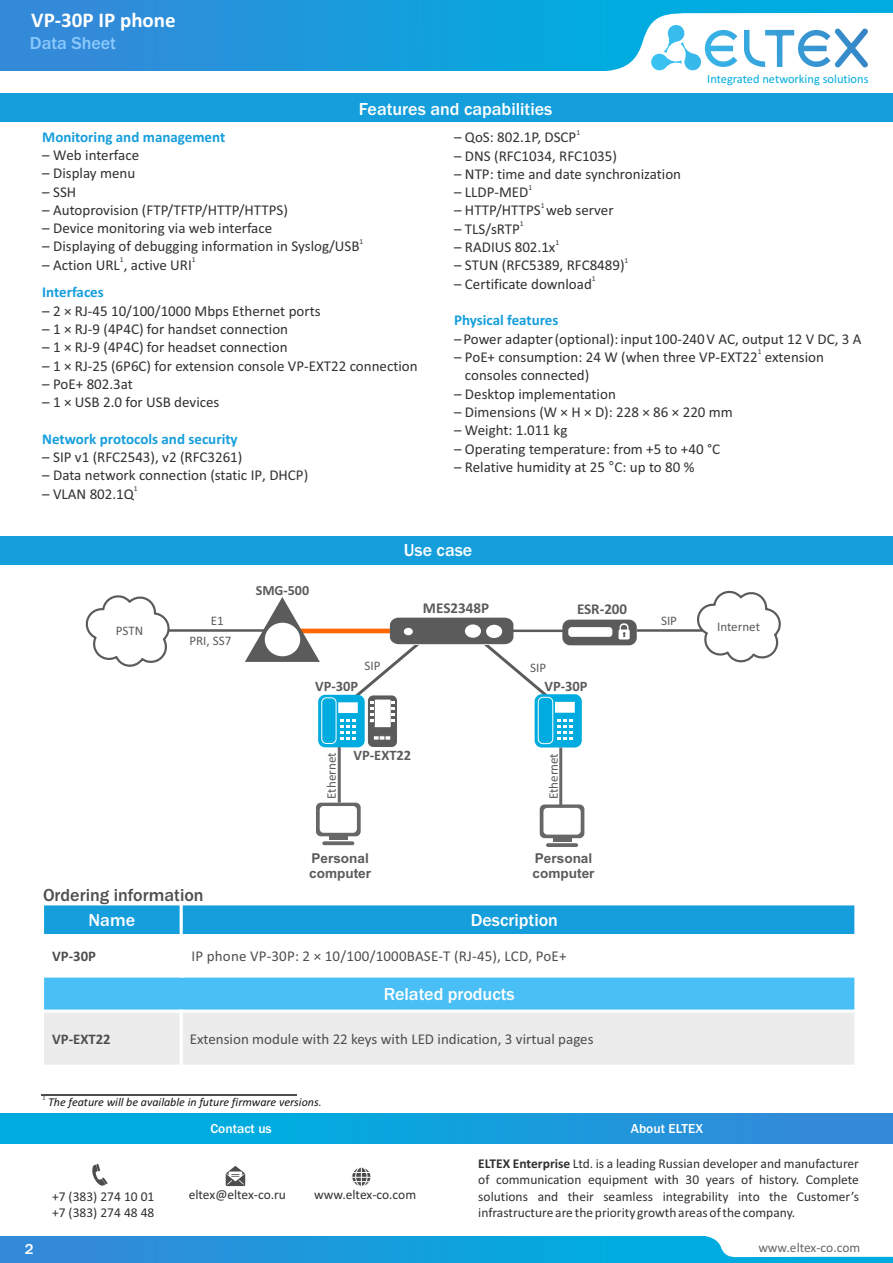
<style>
.page{position:relative;width:893px;height:1263px;background:#fff}
.page>*{position:absolute;margin:0;border:0;box-sizing:border-box;transform-origin:0 0}
.t1{font:700 21px "Calibri";color:#fff}
.t2{font:500 18px "Franklin Gothic";color:#fff}
.t3{font:500 18px "Franklin Gothic";color:#4e4e4d}
.t4{font:500 18px "Franklin Gothic";color:#8ac9fc}
.t5{font:15px/18.3px "Calibri";color:#313130}
.t6{font:15px "Calibri";color:#4e4e4d}
.t7{font:700 15px "Calibri";color:#159edc}
.t8{font:700 15px "Calibri";color:#5b5b5b}
.t9{font:500 15px "Franklin Gothic";color:#fff}
.t10{font:700 14.7px "Calibri";color:#4e4e4d}
.t11{font:700 14.4px "Calibri";color:#5b5b5b}
.t12{font:700 13.95px "Calibri";color:#5b5b5b}
.t13{font:700 13.65px/15.1px "Arial";color:#5b5b5b}
.t14{font:13.5px/16.5px "Calibri";color:#313130;text-align:justify}
.t15{font:500 13.5px "Franklin Gothic";color:#fff}
.t16{font:13.5px "Calibri";color:#666}
.t17{font:13.05px "Calibri";color:#5b5b5b}
.t18{font:12.45px "Calibri";color:#00acdf}
.t19{font:italic 12px "Calibri";color:#151616}
.t20{font:7.5px "Calibri";color:#313130}
.t21{font:italic 6px "Calibri";color:#313130}
.s1{font-family:"Arial"}
.s2{color:#313130}
.s3{font-weight:700}
</style>
<div class="page">
<div style="left:0;top:1236px;width:893px;height:27px;background:linear-gradient(to right,#3489d9,#00b4e0)"></div>
<div style="left:0;top:0;width:893px;height:71px;background:linear-gradient(to right,#3489d9,#00b4e0)"></div>
<svg style="left:703px;top:1236px;width:190px;height:21px"></svg>
<div style="left:0;top:536px;width:892px;height:29px;background:#159edc"></div>
<hr style="left:637px;top:630px;width:65px;height:1px;background:#5b5b5b">
<svg style="left:694px;top:590px;width:87px;height:73px"></svg>
<svg style="left:85px;top:595px;width:88px;height:72px"></svg>
<hr style="left:168px;top:629px;width:96px;height:2px;background:#5b5b5b">
<svg style="left:316px;top:803px;width:45px;height:33px"></svg>
<hr style="left:329px;top:836px;width:19px;height:3px;background:#676767">
<svg style="left:322px;top:841px;width:32px;height:4px"></svg>
<svg style="left:540px;top:804px;width:44px;height:34px"></svg>
<hr style="left:553px;top:838px;width:18px;height:3px;background:#676767">
<svg style="left:546px;top:843px;width:32px;height:4px"></svg>
<hr style="left:338px;top:747px;width:3px;height:56px;background:#676767">
<hr style="left:559px;top:747px;width:3px;height:60px;background:#676767">
<div style="left:0;top:1114px;width:893px;height:30px;background:linear-gradient(to right,#00b4e0,#3489d9)"></div>
<div style="left:42px;top:904px;width:139px;height:31px;background:#159edc"></div>
<div style="left:181px;top:904px;width:675px;height:31px;background:#159edc"></div>
<div style="left:42px;top:976px;width:814px;height:35px;background:#49bff5"></div>
<div style="left:42px;top:1011px;width:139px;height:55px;background:#ececec"></div>
<div style="left:181px;top:1011px;width:675px;height:55px;background:#ececec"></div>
<hr style="left:41px;top:902px;width:3px;height:166px;background:#fff">
<hr style="left:180px;top:1009px;width:3px;height:59px;background:#fff">
<hr style="left:180px;top:902px;width:3px;height:35px;background:#fff">
<hr style="left:854px;top:902px;width:4px;height:166px;background:#fff">
<hr style="left:41px;top:1065px;width:817px;height:3px;background:#fff">
<svg style="left:44px;top:1009px;width:811px;height:4px;fill:#fff"></svg>
<hr style="left:41px;top:974px;width:817px;height:3px;background:#fff">
<hr style="left:41px;top:934px;width:817px;height:3px;background:#fff">
<hr style="left:41px;top:902px;width:817px;height:3px;background:#fff">
<div style="left:0;top:94px;width:893px;height:28px;background:#159edc"></div>
<svg style="left:589px;top:13px;width:304px;height:58px"></svg>
<svg style="left:226px;top:1166px;width:19px;height:20px"></svg>
<div style="left:351px;top:1167px;width:20px;height:20px;background:#f6f6f6;border:1px solid #fff;border-radius:50%"></div>
<div style="left:355px;top:1167px;width:12px;height:20px;background:#f5f5f5;border:1px solid #fff;border-radius:50%"></div>
<svg style="left:352px;top:1167px;width:19px;height:19px"></svg>
<svg style="left:92px;top:1164px;width:16px;height:22px"></svg>
<svg style="left:245px;top:597px;width:392px;height:150px"></svg>
<hr style="left:42px;top:1094px;width:255px;height:1px;background:#4e4e4d">
<h1 class="t1" style="left:31px;top:11px;width:146px">VP-30P IP phone</h1>
<p class="t4" style="left:30px;top:36px;width:88px">Data Sheet</p>
<p class="t2" style="left:359px;top:103px;width:195px">Features and capabilities</p>
<p class="t18" style="left:707px;top:73px;width:163px">Integrated networking solutions</p>
<p class="t7" style="left:42px;top:130px;width:184px">Monitoring and management</p>
<p class="t5" style="left:42px;top:147px;width:98px">– Web interface</p>
<p class="t5" style="left:42px;top:165px;width:95px">– Display menu</p>
<p class="t5" style="left:42px;top:184px;width:36px">– SSH</p>
<p class="t5" style="left:42px;top:202px;width:247px">– Autoprovision (FTP/TFTP/HTTP/HTTPS)</p>
<p class="t5" style="left:42px;top:220px;width:232px">– Device monitoring via web interface</p>
<p class="t20" style="left:360px;top:238px;width:5px">1</p>
<p class="t5" style="left:42px;top:239px;width:319px">– Displaying of debugging information in Syslog/USB</p>
<p class="t20" style="left:120px;top:257px;width:5px">1</p>
<p class="t20" style="left:192px;top:257px;width:5px">1</p>
<p class="t5" style="left:42px;top:257px;width:151px">– Action URL , active URI</p>
<p class="t7" style="left:42px;top:286px;width:63px">Interfaces</p>
<p class="t5" style="left:42px;top:303px;width:280px">– 2 × RJ-45 10/100/1000 Mbps Ethernet ports</p>
<p class="t5" style="left:42px;top:321px;width:247px">– 1 × RJ-9 (4P4C) for handset connection</p>
<p class="t5" style="left:42px;top:339px;width:247px">– 1 × RJ-9 (4P4C) for headset connection</p>
<p class="t5" style="left:42px;top:358px;width:377px">– 1 × RJ-25 (6P6C) for extension console VP-EXT22 connection</p>
<p class="t5" style="left:42px;top:376px;width:92px">– PoE+ 802.3at</p>
<p class="t5" style="left:42px;top:394px;width:179px">– 1 × USB 2.0 for USB devices</p>
<p class="t7" style="left:42px;top:432px;width:197px">Network protocols and security</p>
<p class="t5" style="left:42px;top:449px;width:202px">– SIP v1 (RFC2543), v2 (RFC3261)</p>
<p class="t5" style="left:42px;top:467px;width:267px">– Data network connection (static IP, DHCP)</p>
<p class="t20" style="left:134px;top:485px;width:5px">1</p>
<p class="t5" style="left:42px;top:486px;width:93px">– VLAN 802.1Q</p>
<p class="t20" style="left:576px;top:129px;width:5px">1</p>
<p class="t5" style="left:454px;top:129px;width:124px">– QoS: 802.1P, DSCP</p>
<p class="t5" style="left:454px;top:148px;width:164px">– DNS (RFC1034, RFC1035)</p>
<p class="t5" style="left:454px;top:166px;width:228px">– NTP: time and date synchronization</p>
<p class="t20" style="left:529px;top:184px;width:5px">1</p>
<p class="t5" style="left:454px;top:184px;width:76px">– LLDP-MED</p>
<p class="t20" style="left:541px;top:202px;width:5px">1</p>
<p class="t5" style="left:454px;top:203px;width:161px">– HTTP/HTTPS web server</p>
<p class="t20" style="left:520px;top:221px;width:5px">1</p>
<p class="t5" style="left:454px;top:221px;width:67px">– TLS/sRTP</p>
<p class="t20" style="left:555px;top:239px;width:5px">1</p>
<p class="t5" style="left:454px;top:239px;width:103px">– RADIUS 802.1x</p>
<p class="t20" style="left:625px;top:257px;width:5px">1</p>
<p class="t5" style="left:454px;top:257px;width:172px">– STUN (RFC5389, RFC8489)</p>
<p class="t20" style="left:592px;top:276px;width:5px">1</p>
<p class="t5" style="left:454px;top:276px;width:139px">– Certificate download</p>
<p class="t7" style="left:454px;top:314px;width:106px">Physical features</p>
<p class="t5" style="left:454px;top:331px;width:409px">– Power adapter (optional): input 100-240V AC, output 12 V DC, 3 A</p>
<p class="t20" style="left:758px;top:349px;width:5px">1</p>
<p class="t5" style="left:465px;top:349px;width:361px;text-indent:-11px">– PoE+ consumption: 24 W (when three VP-EXT22 extension consoles connected)</p>
<p class="t5" style="left:454px;top:386px;width:163px">– Desktop implementation</p>
<p class="t5" style="left:454px;top:404px;width:280px">– Dimensions (W × H × D): 228 × 86 × 220 mm</p>
<p class="t5" style="left:454px;top:422px;width:115px">– Weight: 1.011 kg</p>
<p class="t5" style="left:454px;top:441px;width:267px">– Operating temperature: from +5 to +40 °С</p>
<p class="t5" style="left:454px;top:459px;width:242px">– Relative humidity at 25 <span class="s1">°</span>C: up to 80 %</p>
<p class="t17" style="left:116px;top:625px;width:29px">PSTN</p>
<p class="t17" style="left:211px;top:616px;width:15px">E1</p>
<p class="t17" style="left:189px;top:635px;width:44px">PRI, SS7</p>
<p class="t12" style="left:256px;top:585px;width:55px">SMG-500</p>
<p class="t2" style="left:404px;top:543px;width:70px">Use case</p>
<p class="t8" style="left:423px;top:602px;width:68px">MES2348P</p>
<p class="t17" style="left:365px;top:660px;width:18px">SIP</p>
<p class="t17" style="left:530px;top:662px;width:18px">SIP</p>
<p class="t8" style="left:577px;top:603px;width:52px">ESR-200</p>
<p class="t11" style="left:315px;top:680px;width:45px">VP-30P</p>
<p class="t11" style="left:545px;top:680px;width:45px">VP-30P</p>
<p class="t17" style="left:661px;top:616px;width:18px">SIP</p>
<p class="t17" style="left:717px;top:621px;width:45px">Internet</p>
<p class="t11" style="left:354px;top:750px;width:59px">VP-EXT22</p>
<p class="t17" style="left:326px;top:799px;width:48px;rotate:-90deg">Ethernet</p>
<p class="t17" style="left:548px;top:799px;width:48px;rotate:-90deg">Ethernet</p>
<p class="t3" style="left:43px;top:888px;width:162px">Ordering information</p>
<p class="t13" style="left:309px;top:852px;width:63px">Personal computer</p>
<p class="t13" style="left:533px;top:852px;width:63px">Personal computer</p>
<p class="t2" style="left:89px;top:913px;width:48px">Name</p>
<p class="t2" style="left:471px;top:913px;width:89px">Description</p>
<p class="t10" style="left:52px;top:950px;width:45px">VP-30P</p>
<p class="t6" style="left:191px;top:950px;width:377px">IP phone VP-30P: 2 × 10/100/1000BASE-T (RJ-45), LCD, PoE+</p>
<p class="t2" style="left:384px;top:987px;width:132px">Related products</p>
<p class="t10" style="left:52px;top:1033px;width:60px">VP-EXT22</p>
<p class="t6" style="left:190px;top:1032px;width:405px">Extension module with 22 keys with LED indication, 3 virtual pages</p>
<p class="t21" style="left:42px;top:1095px;width:5px">1</p>
<p class="t19" style="left:48px;top:1097px;width:275px">The feature will be available in future firmware versions<span class="s2">.</span></p>
<p class="t15" style="left:210px;top:1123px;width:63px">Contact us</p>
<p class="t15" style="left:631px;top:1123px;width:74px">About ELTEX</p>
<p class="t14" style="left:52px;top:1189px;width:104px">+7 (383) 274 10 01 +7 (383) 274 48 48</p>
<p class="t14" style="left:189px;top:1188px;width:99px">eltex@eltex-co.ru</p>
<p class="t14" style="left:314px;top:1187px;width:103px">www.eltex-co.com</p>
<p class="t14" style="left:478px;top:1156px;width:382px"><span class="s3">ELTEX Enterprise</span> Ltd. is a leading Russian developer and manufacturer of communication equipment with 30 years of history. Complete solutions and their seamless integrability into the Customer’s infrastructure are the priority growth areas of the company.</p>
<p class="t9" style="left:25px;top:1243px;width:10px">2</p>
<p class="t16" style="left:758px;top:1242px;width:103px">www.eltex-co.com</p>
</div>
